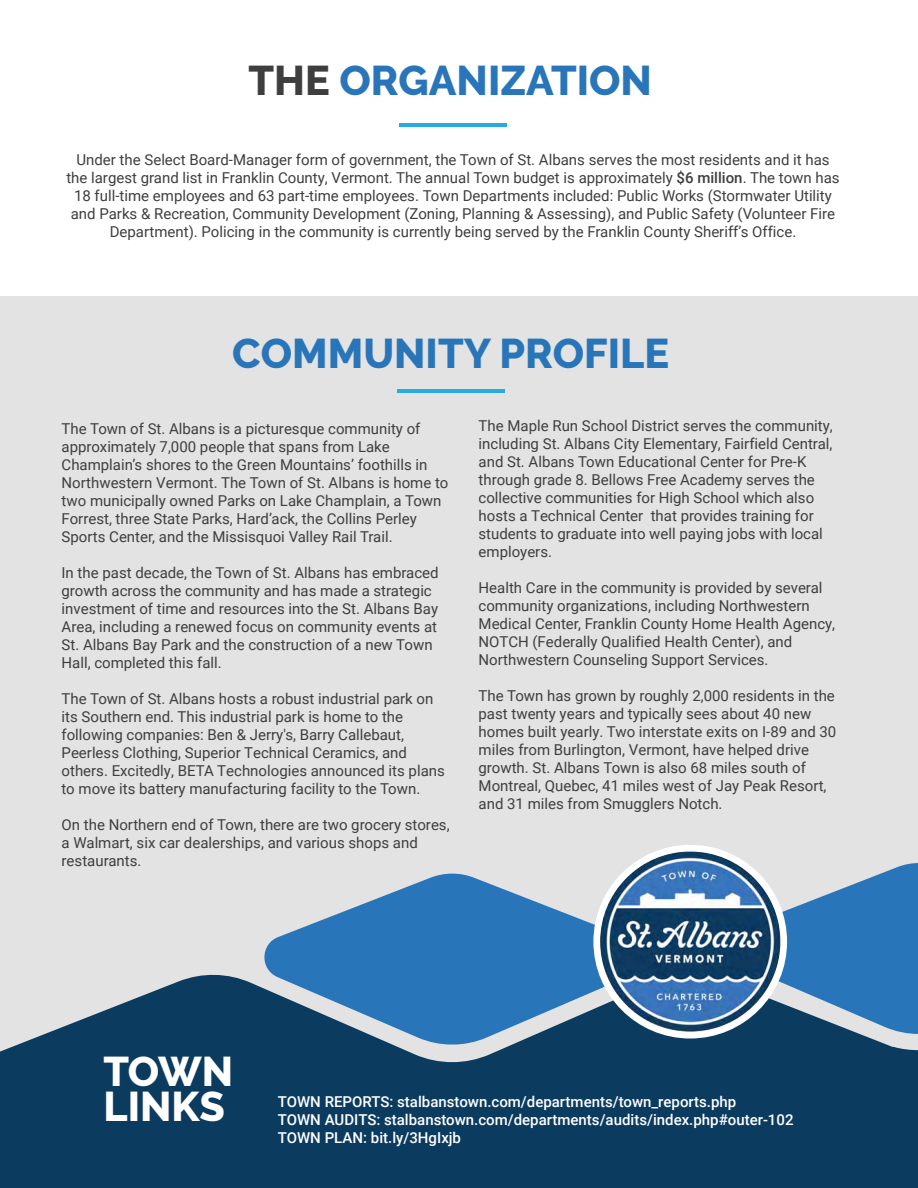
<style>
.page{position:relative;width:918px;height:1188px;background:#fff}
.page>*{position:absolute;margin:0;border:0;box-sizing:border-box;transform-origin:0 0}
.t1{font:800 41.4px "Raleway";color:#2875b9}
.t2{font:800 41.4px/34.5px "Raleway";color:#fff}
.t3{font:15px/18px "Roboto";color:#3e3e3f}
.t4{font:500 15px/18px "Roboto";color:#fff}
.s1{color:#3e3e3f}
.s2{font-weight:500}
</style>
<div class="page">
<div style="left:0;top:296px;width:918px;height:811px;background:#e2e3e2"></div>
<hr style="left:399px;top:123px;width:108px;height:4px;background:#27abe2">
<hr style="left:397px;top:389px;width:108px;height:3px;background:#27abe2">
<div style="left:0;top:974px;width:893px;height:214px;background:#0b3b5f"></div>
<svg style="left:727px;top:863px;width:191px;height:173px"></svg>
<svg style="left:260px;top:873px;width:385px;height:174px;fill:#2875b9"></svg>
<div style="left:593px;top:845px;width:194px;height:194px;background:#fff;border-radius:50%"></div>
<img style="left:600px;top:851px;width:181px;height:181px;border-radius:90px">
<div style="left:893px;top:1046px;width:25px;height:142px;background:#0b3b5f"></div>
<h1 class="t1" style="left:249px;top:57px;width:405px"><span class="s1">THE</span> ORGANIZATION</h1>
<p class="t3" style="left:66px;top:150px;width:775px;text-align:center">Under the Select Board-Manager form of government, the Town of St. Albans serves the most residents and it has the largest grand list in Franklin County, Vermont. The annual Town budget is approximately <span class="s2">$6 million</span>. The town has 18 full-time employees and 63 part-time employees. Town Departments included: Public Works (Stormwater Utility and Parks &amp; Recreation, Community Development (Zoning, Planning &amp; Assessing), and Public Safety (Volunteer Fire Department). Policing in the community is currently being served by the Franklin County Sheriff’s Office.</p>
<h1 class="t1" style="left:232px;top:330px;width:438px">COMMUNITY PROFILE</h1>
<p class="t3" style="left:62px;top:419px;width:388px">The Town of St. Albans is a picturesque community of approximately 7,000 people that spans from Lake Champlain’s shores to the Green Mountains’ foothills in Northwestern Vermont. The Town of St. Albans is home to two municipally owned Parks on Lake Champlain, a Town Forrest, three State Parks, Hard’ack, the Collins Perley Sports Center, and the Missisquoi Valley Rail Trail.</p>
<p class="t3" style="left:62px;top:563px;width:379px">In the past decade, the Town of St. Albans has embraced growth across the community and has made a strategic investment of time and resources into the St. Albans Bay Area, including a renewed focus on community events at St. Albans Bay Park and the construction of a new Town Hall, completed this fall.</p>
<p class="t3" style="left:62px;top:689px;width:385px">The Town of St. Albans hosts a robust industrial park on its Southern end. This industrial park is home to the following companies: Ben &amp; Jerry's, Barry Callebaut, Peerless Clothing, Superior Technical Ceramics, and others. Excitedly, BETA Technologies announced its plans to move its battery manufacturing facility to the Town.</p>
<p class="t3" style="left:62px;top:815px;width:390px">On the Northern end of Town, there are two grocery stores, a Walmart, six car dealerships, and various shops and restaurants.</p>
<p class="t3" style="left:479px;top:416px;width:356px">The Maple Run School District serves the community, including St. Albans City Elementary, Fairfield Central, and St. Albans Town Educational Center for Pre-K through grade 8. Bellows Free Academy serves the collective communities for High School which also hosts a Technical Center that provides training for students to graduate into well paying jobs with local employers.</p>
<p class="t3" style="left:479px;top:578px;width:358px">Health Care in the community is provided by several community organizations, including Northwestern Medical Center, Franklin County Home Health Agency, NOTCH (Federally Qualified Health Center), and Northwestern Counseling Support Services.</p>
<p class="t3" style="left:479px;top:686px;width:359px">The Town has grown by roughly 2,000 residents in the past twenty years and typically sees about 40 new homes built yearly. Two interstate exits on I-89 and 30 miles from Burlington, Vermont, have helped drive growth. St. Albans Town is also 68 miles south of Montreal, Quebec, 41 miles west of Jay Peak Resort, and 31 miles from Smugglers Notch.</p>
<h1 class="t2" style="left:104px;top:1055px;width:131px">TOWN<br>LINKS</h1>
<p class="t4" style="left:278px;top:1092px;width:517px">TOWN REPORTS: stalbanstown.com/departments/town_reports.php<br>TOWN AUDITS: stalbanstown.com/departments/audits/index.php#outer-102<br>TOWN PLAN: bit.ly/3HgIxjb</p>
</div>
